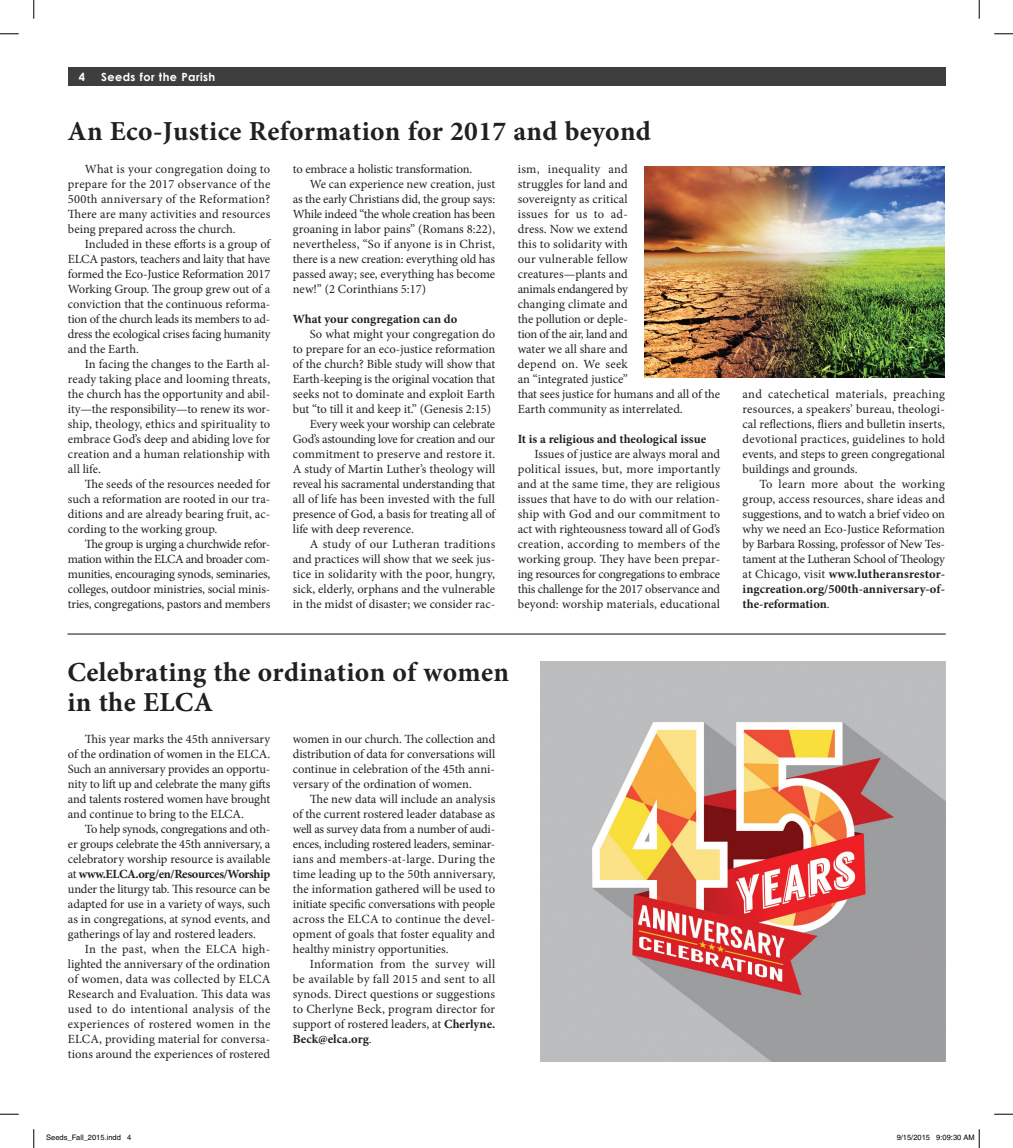
<style>
.page{position:relative;width:1013px;height:1148px;background:#fff}
.page>*{position:absolute;margin:0;border:0;box-sizing:border-box;transform-origin:0 0}
.t1{font:700 27.5px/30px "Minion Pro";letter-spacing:.01em;color:#231f20}
.t2{font:12.5px/15px "Minion Pro";color:#231f20;text-align:justify}
.t3{font:12.5px "Minion Pro";letter-spacing:-.02em;color:#231f20}
.t4{font:700 12.5px "Minion Pro";color:#231f20}
.t5{font:12.5px "Minion Pro";letter-spacing:-.025em;color:#231f20}
.t6{font:12.5px "Minion Pro";letter-spacing:.02em;color:#231f20}
.t7{font:700 11.25px "Century Gothic";letter-spacing:.04em;color:#fff}
.t8{font:7.5px "Helvetica";color:#000}
.s1{font-weight:700}
</style>
<div class="page">
<div style="left:68px;top:68px;width:877px;height:18px;background:#3e3e3f"></div>
<img style="left:644px;top:166px;width:300px;height:212px">
<img style="left:540px;top:661px;width:405px;height:400px">
<hr style="left:68px;top:633px;width:877px;height:1px;background:#3e3e3f">
<svg style="left:0;top:33px;width:19px;height:2px"></svg>
<svg style="left:994px;top:33px;width:19px;height:2px"></svg>
<svg style="left:0;top:1113px;width:19px;height:2px"></svg>
<svg style="left:994px;top:1113px;width:19px;height:2px"></svg>
<svg style="left:33px;top:0;width:2px;height:19px"></svg>
<svg style="left:33px;top:1129px;width:2px;height:19px"></svg>
<svg style="left:978px;top:0;width:2px;height:19px"></svg>
<svg style="left:978px;top:1129px;width:2px;height:19px"></svg>
<p class="t7" style="left:79px;top:68px;width:8px">4</p>
<p class="t7" style="left:101px;top:68px;width:116px">Seeds for the Parish</p>
<h1 class="t1" style="left:67px;top:115px;width:585px">An Eco-Justice Reformation for 2017 and beyond</h1>
<p class="t2" style="left:68px;top:161px;width:204px;text-indent:17px">What is your congregation doing to prepare for the 2017 observance of the 500th anniversary of the Reformation?<br>There are many activities and resources being prepared across the church.</p>
<p class="t2" style="left:68px;top:236px;width:204px;text-indent:17px">Included in these efforts is a group of ELCA pastors, teachers and laity that have formed the Eco-Justice Reformation 2017<br>Working Group. The group grew out of a conviction that the continuous reforma&shy;tion of the church leads its members to ad&shy;dress the ecological crises facing humanity and the Earth.</p>
<p class="t2" style="left:68px;top:356px;width:204px;text-indent:17px">In facing the changes to the Earth al&shy;ready taking place and looming threats, the church has the opportunity and abil&shy;ity—the responsibility—to renew its wor&shy;ship, theology, ethics and spirituality to embrace God’s deep and abiding love for creation and a human relationship with all life.</p>
<p class="t2" style="left:68px;top:476px;width:204px;text-indent:17px">The seeds of the resources needed for such a reformation are rooted in our tra&shy;ditions and are already bearing fruit, ac&shy;cording to the working group.</p>
<p class="t2" style="left:68px;top:536px;width:204px;text-indent:17px">The group is urging a churchwide refor&shy;mation within the ELCA and broader com&shy;munities, encouraging synods, seminaries, colleges, outdoor ministries, social minis&shy;tries, congregations, pastors and members</p>
<p class="t2" style="left:293px;top:161px;width:181px">to embrace a holistic transformation.</p>
<p class="t2" style="left:310px;top:176px;width:187px">We can experience new creation, just</p>
<p class="t2" style="left:293px;top:191px;width:204px">as the early Christians did, the group says:</p>
<p class="t3" style="left:293px;top:205px;width:204px">While indeed “the whole creation has been</p>
<p class="t2" style="left:293px;top:221px;width:204px">groaning in labor pains” (Romans 8:22),</p>
<p class="t2" style="left:293px;top:236px;width:204px">nevertheless, “So if anyone is in Christ,</p>
<p class="t2" style="left:293px;top:251px;width:204px">there is a new creation: everything old has</p>
<p class="t2" style="left:293px;top:266px;width:204px">passed away; see, everything has become</p>
<p class="t2" style="left:293px;top:281px;width:135px">new!” (2 Corinthians 5:17)</p>
<p class="t4" style="left:293px;top:310px;width:166px">What your congregation can do</p>
<p class="t2" style="left:310px;top:326px;width:187px">So what might your congregation do</p>
<p class="t2" style="left:293px;top:341px;width:204px">to prepare for an eco-justice reformation</p>
<p class="t2" style="left:293px;top:356px;width:204px">of the church? Bible study will show that</p>
<p class="t2" style="left:293px;top:371px;width:204px">Earth-keeping is the original vocation that</p>
<p class="t2" style="left:293px;top:386px;width:204px">seeks not to dominate and exploit Earth</p>
<p class="t2" style="left:293px;top:401px;width:200px">but “to till it and keep it.” (Genesis 2:15)</p>
<p class="t3" style="left:310px;top:415px;width:187px">Every week your worship can celebrate</p>
<p class="t5" style="left:293px;top:430px;width:204px">God’s astounding love for creation and our</p>
<p class="t2" style="left:293px;top:446px;width:204px">commitment to preserve and restore it.</p>
<p class="t2" style="left:293px;top:461px;width:204px">A study of Martin Luther’s theology will</p>
<p class="t2" style="left:293px;top:476px;width:204px">reveal his sacramental understanding that</p>
<p class="t2" style="left:293px;top:491px;width:204px">all of life has been invested with the full</p>
<p class="t2" style="left:293px;top:506px;width:204px">presence of God, a basis for treating all of</p>
<p class="t2" style="left:293px;top:521px;width:122px">life with deep reverence.</p>
<p class="t6" style="left:310px;top:535px;width:187px">A study of our Lutheran traditions</p>
<p class="t2" style="left:293px;top:551px;width:204px">and practices will show that we seek jus-</p>
<p class="t2" style="left:293px;top:566px;width:204px">tice in solidarity with the poor, hungry,</p>
<p class="t2" style="left:293px;top:581px;width:204px">sick, elderly, orphans and the vulnerable</p>
<p class="t2" style="left:293px;top:596px;width:204px">in the midst of disaster; we consider rac-</p>
<p class="t2" style="left:517px;top:161px;width:204px;text-align:left">ism, inequality and<br>struggles for land and<br>sovereignty as critical<br>issues for us to ad-<br>dress. Now we extend<br>this to solidarity with<br>our vulnerable fellow<br>creatures—plants and<br>animals endangered by<br>changing climate and<br>the pollution or deple-<br>tion of the air, land and<br>water we all share and<br>depend on. We seek<br>an “integrated justice”<br>that sees justice for humans and all of the<br>Earth community as interrelated.</p>
<p class="t4" style="left:517px;top:430px;width:190px">It is a religious and theological issue</p>
<p class="t2" style="left:517px;top:446px;width:204px;text-indent:17px">Issues of justice are always moral and political issues, but, more importantly and at the same time, they are religious issues that have to do with our relation&shy;ship with God and our commitment to act with righteousness toward all of God’s creation, according to members of the working group. They have been prepar&shy;ing resources for congregations to embrace this challenge for the 2017 observance and beyond: worship materials, educational</p>
<h1 class="t1" style="left:67px;top:657px;width:443px">Celebrating the ordination of women in the ELCA</h1>
<p class="t2" style="left:68px;top:731px;width:204px;text-indent:17px">This year marks the 45th anniversary of the ordination of women in the ELCA.<br>Such an anniversary provides an opportu&shy;nity to lift up and celebrate the many gifts and talents rostered women have brought and continue to bring to the ELCA.</p>
<p class="t2" style="left:68px;top:821px;width:204px;text-indent:17px">To help synods, congregations and oth&shy;er groups celebrate the 45th anniversary, a celebratory worship resource is available at <span class="s1">www.ELCA.org/en/Resources/Worship </span>under the liturgy tab. This resource can be adapted for use in a variety of ways, such as in congregations, at synod events, and gatherings of lay and rostered leaders.</p>
<p class="t2" style="left:68px;top:941px;width:204px;text-indent:17px">In the past, when the ELCA high&shy;lighted the anniversary of the ordination of women, data was collected by ELCA Research and Evaluation. This data was used to do intentional analysis of the experiences of rostered women in the ELCA, providing material for conversa&shy;tions around the experiences of rostered</p>
<p class="t2" style="left:293px;top:731px;width:204px">women in our church. The collection and distribution of data for conversations will continue in celebration of the 45th anni&shy;versary of the ordination of women.</p>
<p class="t2" style="left:293px;top:791px;width:204px;text-indent:17px">The new data will include an analysis of the current rostered leader database as well as survey data from a number of audi&shy;ences, including rostered leaders, seminar&shy;ians and members-at-large. During the time leading up to the 50th anniversary, the information gathered will be used to initiate specific conversations with people across the ELCA to continue the devel&shy;opment of goals that foster equality and healthy ministry opportunities.</p>
<p class="t2" style="left:293px;top:956px;width:204px;text-indent:17px">Information from the survey will be available by fall 2015 and sent to all synods. Direct questions or suggestions to Cherlyne Beck, program director for support of rostered leaders, at <span class="s1">Cherlyne.<br>Beck@elca.org</span>.</p>
<p class="t2" style="left:742px;top:386px;width:204px">and catechetical materials, preaching resources, a speakers’ bureau, theologi&shy;cal reflections, fliers and bulletin inserts, devotional practices, guidelines to hold events, and steps to green congregational buildings and grounds.</p>
<p class="t2" style="left:742px;top:476px;width:204px;text-indent:17px">To learn more about the working group, access resources, share ideas and suggestions, and to watch a brief video on why we need an Eco-Justice Reformation by Barbara Rossing, professor of New Tes&shy;tament at the Lutheran School of Theology at Chicago, visit <span class="s1">www.lutheransrestor&shy;ingcreation.org/500th-anniversary-of&shy;the-reformation</span>.</p>
<p class="t8" style="left:46px;top:1133px;width:87px">Seeds_Fall_2015.indd 4</p>
<p class="t8" style="left:896px;top:1133px;width:79px">9/15/2015 9:09:30 AM</p>
</div>
